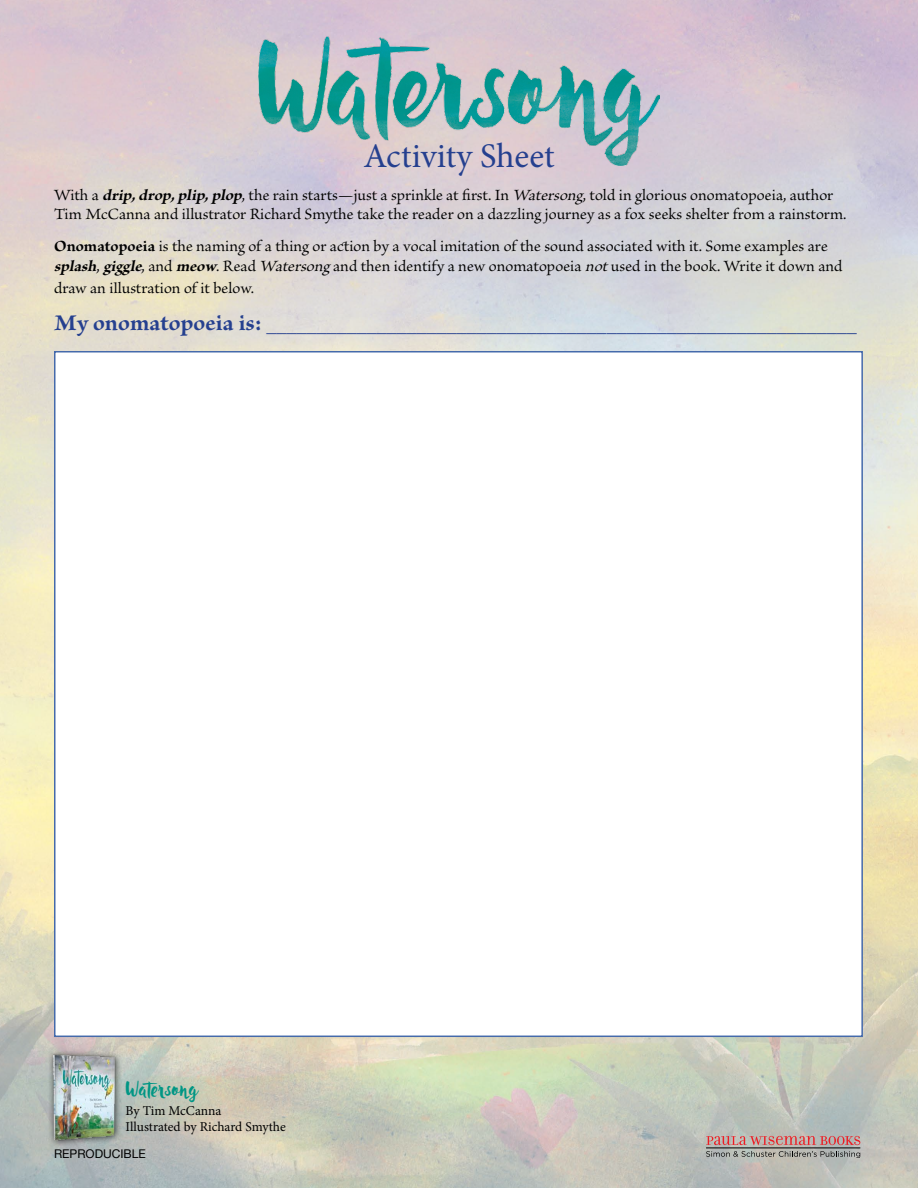
<style>
.page{position:relative;width:918px;height:1188px;background:#fff}
.page>*{position:absolute;margin:0;border:0;box-sizing:border-box;transform-origin:0 0}
.t1{font:34.5px "Minion Pro";color:#25408f}
.t2{font:22.5px "Kira";color:#009684}
.t3{font:18px "Brioso Pro";color:#25408f}
.t4{font:16.5px/19.8px "Brioso Pro";color:#000}
.t5{font:13.5px/16.2px "Minion Pro";letter-spacing:-.005em;color:#000}
.t6{font:12px "Helvetica Neue";color:#000}
.s1{font-weight:700;font-style:italic}
.s2{font-style:italic}
.s3{font-weight:700}
.s4{font-weight:700;font-size:24px}
</style>
<div class="page">
<img style="left:0;top:0;width:918px;height:1188px">
<div style="left:47px;top:1049px;width:75px;height:98px;background:#000;opacity:.75"></div>
<img style="left:51px;top:1052px;width:67px;height:91px">
<div style="left:54px;top:351px;width:809px;height:686px;background:#fff;border:2px solid #456aab"></div>
<svg style="left:706px;top:1136px;width:154px;height:9px"></svg>
<svg style="left:706px;top:1151px;width:154px;height:7px"></svg>
<hr style="left:706px;top:1148px;width:154px;height:1px;background:#000">
<img style="left:258px;top:36px;width:402px;height:129px">
<h1 class="t1" style="left:363px;top:133px;width:193px">Activity Sheet</h1>
<p class="t4" style="left:54px;top:186px;width:794px">With a <span class="s1">drip, drop, plip, plop</span>, the rain starts—just a sprinkle at first. In <span class="s2">Watersong</span>, told in glorious onomatopoeia, author<br>Tim McCanna and illustrator Richard Smythe take the reader on a dazzling journey as a fox seeks shelter from a rainstorm.</p>
<p class="t4" style="left:54px;top:237px;width:790px"><span class="s3">Onomatopoeia</span> is the naming of a thing or action by a vocal imitation of the sound associated with it. Some examples are <span class="s1">splash</span>, <span class="s1">giggle</span>, and <span class="s1">meow</span>. Read <span class="s2">Watersong</span> and then identify a new onomatopoeia <span class="s2">not</span>used in the book. Write it down and</p>
<p class="t4" style="left:54px;top:279px;width:201px">draw an illustration of it below.</p>
<p class="t3" style="left:54px;top:315px;width:804px"><span class="s4">My onomatopoeia is:</span> ___________________________________________________________</p>
<h2 class="t2" style="left:126px;top:1075px;width:74px">Watersong</h2>
<p class="t5" style="left:126px;top:1103px;width:162px">By Tim McCanna<br>Illustrated by Richard Smythe</p>
<p class="t6" style="left:54px;top:1145px;width:93px">REPRODUCIBLE</p>
</div>
